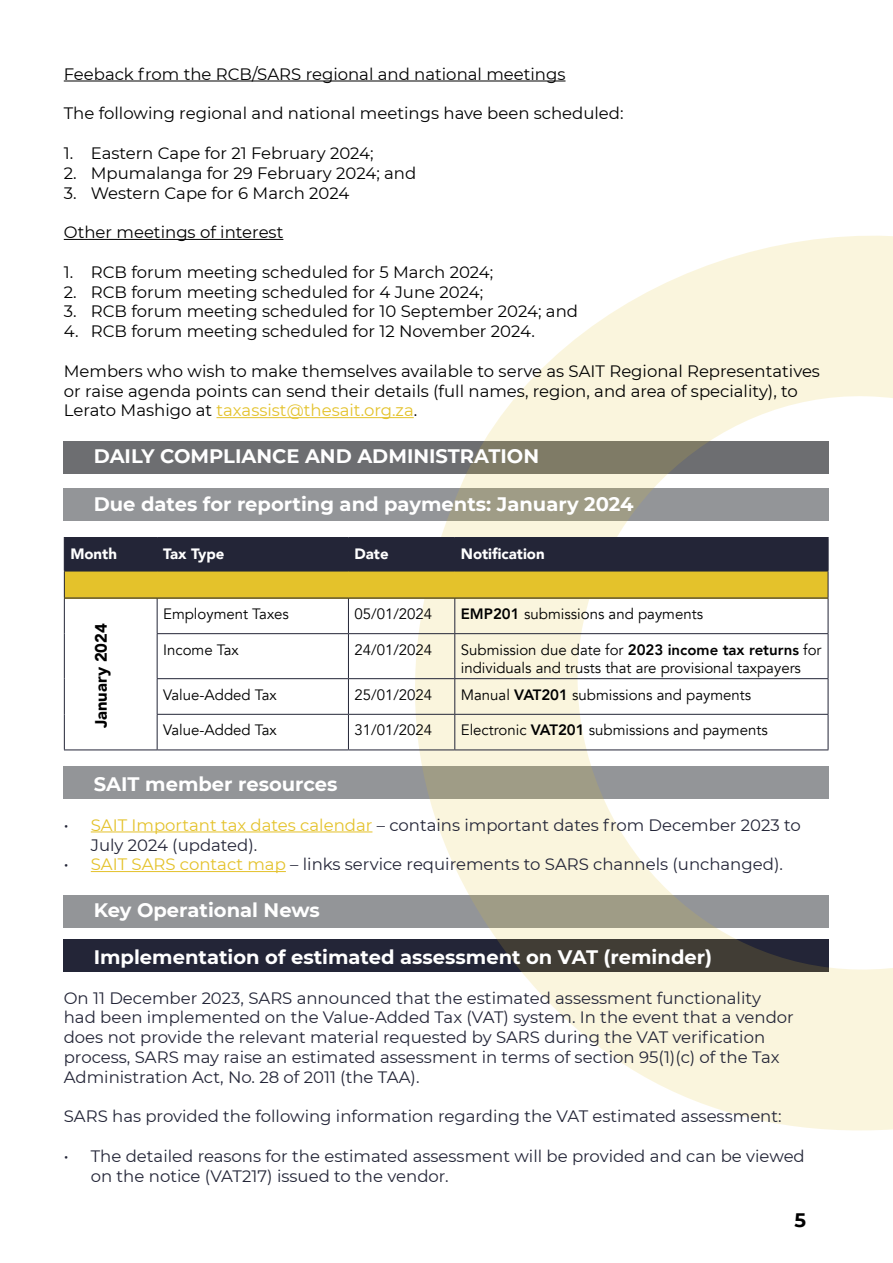
<style>
.page{position:relative;width:893px;height:1263px;background:#fff}
.page>*{position:absolute;margin:0;border:0;box-sizing:border-box;transform-origin:0 0}
.t1{font:700 19.5px "Montserrat";color:#fff}
.t2{font:700 19.5px "Montserrat";color:#000}
.t3{font:16.5px/19.8px "Montserrat";color:#232537}
.t4{font:16.5px/19.8px "Montserrat";color:#000}
.t5{font:900 16.5px "Avenir";color:#000}
.t6{font:15px/18px "Avenir";color:#000}
.t7{font:900 15px "Avenir";color:#fff}
.s1{color:#e4c22b}
.s2{font-weight:800}
</style>
<div class="page">
<div style="left:64px;top:441px;width:765px;height:32px;background:#6d6e71"></div>
<div style="left:64px;top:489px;width:765px;height:32px;background:#939598"></div>
<div style="left:64px;top:766px;width:765px;height:32px;background:#939598"></div>
<div style="left:63px;top:895px;width:766px;height:32px;background:#939598"></div>
<div style="left:64px;top:940px;width:765px;height:32px;background:#232537"></div>
<svg style="left:401px;top:235px;width:492px;height:896px"></svg>
<hr style="left:64px;top:81px;width:501px;height:1px;background:#000">
<hr style="left:64px;top:239px;width:219px;height:1px;background:#000">
<hr style="left:217px;top:417px;width:197px;height:1px;background:#e4c22b">
<hr style="left:91px;top:831px;width:281px;height:1px;background:#e4c22b">
<hr style="left:91px;top:871px;width:195px;height:1px;background:#e4c22b">
<svg style="left:64px;top:538px;width:765px;height:60px;background:#766931"></svg>
<hr style="left:64px;top:598px;width:93px;height:1px;background:#232537">
<hr style="left:64px;top:598px;width:1px;height:36px;background:#232537">
<hr style="left:157px;top:598px;width:191px;height:1px;background:#232537">
<hr style="left:157px;top:598px;width:1px;height:35px;background:#232537">
<hr style="left:348px;top:598px;width:107px;height:1px;background:#232537">
<hr style="left:348px;top:598px;width:1px;height:35px;background:#232537">
<hr style="left:455px;top:598px;width:373px;height:1px;background:#232537">
<hr style="left:454px;top:598px;width:1px;height:35px;background:#232537">
<hr style="left:828px;top:598px;width:1px;height:35px;background:#232537">
<hr style="left:64px;top:634px;width:1px;height:45px;background:#232537">
<hr style="left:157px;top:633px;width:191px;height:1px;background:#232537">
<hr style="left:157px;top:634px;width:1px;height:44px;background:#232537">
<hr style="left:348px;top:633px;width:107px;height:1px;background:#232537">
<hr style="left:348px;top:634px;width:1px;height:44px;background:#232537">
<hr style="left:455px;top:633px;width:373px;height:1px;background:#232537">
<hr style="left:454px;top:634px;width:1px;height:44px;background:#232537">
<hr style="left:828px;top:634px;width:1px;height:44px;background:#232537">
<hr style="left:64px;top:679px;width:1px;height:35px;background:#232537">
<hr style="left:157px;top:678px;width:191px;height:1px;background:#232537">
<hr style="left:157px;top:679px;width:1px;height:35px;background:#232537">
<hr style="left:348px;top:678px;width:107px;height:1px;background:#232537">
<hr style="left:348px;top:679px;width:1px;height:35px;background:#232537">
<hr style="left:455px;top:678px;width:373px;height:1px;background:#232537">
<hr style="left:454px;top:679px;width:1px;height:35px;background:#232537">
<hr style="left:828px;top:679px;width:1px;height:35px;background:#232537">
<hr style="left:64px;top:714px;width:1px;height:35px;background:#232537">
<hr style="left:157px;top:714px;width:191px;height:1px;background:#232537">
<hr style="left:157px;top:715px;width:1px;height:34px;background:#232537">
<hr style="left:348px;top:714px;width:107px;height:1px;background:#232537">
<hr style="left:348px;top:715px;width:1px;height:34px;background:#232537">
<hr style="left:455px;top:714px;width:373px;height:1px;background:#232537">
<hr style="left:454px;top:715px;width:1px;height:34px;background:#232537">
<hr style="left:828px;top:715px;width:1px;height:34px;background:#232537">
<hr style="left:64px;top:749px;width:93px;height:1px;background:#232537">
<hr style="left:157px;top:749px;width:191px;height:1px;background:#232537">
<hr style="left:348px;top:749px;width:107px;height:1px;background:#232537">
<hr style="left:455px;top:749px;width:373px;height:1px;background:#232537">
<hr style="left:64px;top:537px;width:93px;height:1px;background:#232537">
<hr style="left:64px;top:538px;width:1px;height:33px;background:#232537">
<hr style="left:157px;top:537px;width:191px;height:1px;background:#232537">
<hr style="left:157px;top:538px;width:1px;height:33px;background:#232537">
<hr style="left:348px;top:537px;width:107px;height:1px;background:#232537">
<hr style="left:348px;top:538px;width:1px;height:33px;background:#232537">
<hr style="left:455px;top:537px;width:374px;height:1px;background:#232537">
<hr style="left:454px;top:538px;width:1px;height:33px;background:#232537">
<hr style="left:827px;top:538px;width:2px;height:33px;background:#232537">
<p class="t4" style="left:64px;top:63px;width:503px">Feeback from the RCB/SARS regional and national meetings</p>
<p class="t4" style="left:64px;top:103px;width:561px">The following regional and national meetings have been scheduled:</p>
<p class="t4" style="left:64px;top:143px;width:311px">1. Eastern Cape for 21 February 2024;</p>
<p class="t4" style="left:64px;top:162px;width:354px">2. Mpumalanga for 29 February 2024; and</p>
<p class="t4" style="left:64px;top:182px;width:287px">3. Western Cape for 6 March 2024</p>
<p class="t4" style="left:64px;top:222px;width:221px">Other meetings of interest</p>
<p class="t4" style="left:64px;top:261px;width:431px">1. RCB forum meeting scheduled for 5 March 2024;</p>
<p class="t4" style="left:64px;top:281px;width:421px">2. RCB forum meeting scheduled for 4 June 2024;</p>
<p class="t4" style="left:64px;top:301px;width:516px">3. RCB forum meeting scheduled for 10 September 2024; and</p>
<p class="t4" style="left:64px;top:321px;width:473px">4. RCB forum meeting scheduled for 12 November 2024.</p>
<p class="t4" style="left:64px;top:360px;width:758px">Members who wish to make themselves available to serve as SAIT Regional Representatives or raise agenda points can send their details (full names, region, and area of speciality), to<br>Lerato Mashigo at <span class="s1">taxassist@thesait.org.za</span>.</p>
<p class="t1" style="left:94px;top:442px;width:447px">DAILY COMPLIANCE AND ADMINISTRATION</p>
<p class="t1" style="left:94px;top:490px;width:541px">Due dates for reporting and payments: January 2024</p>
<p class="t7" style="left:70px;top:540px;width:48px">Month</p>
<p class="t7" style="left:163px;top:540px;width:63px">Tax Type</p>
<p class="t7" style="left:354px;top:540px;width:36px">Date</p>
<p class="t7" style="left:461px;top:540px;width:85px">Notification</p>
<p class="t6" style="left:163px;top:605px;width:127px">Employment Taxes</p>
<p class="t6" style="left:354px;top:605px;width:79px">05/01/2024</p>
<p class="t6" style="left:461px;top:605px;width:244px"><span class="s2">EMP201</span> submissions and payments</p>
<p class="t6" style="left:163px;top:641px;width:77px">Income Tax</p>
<p class="t6" style="left:354px;top:641px;width:79px">24/01/2024</p>
<p class="t6" style="left:461px;top:641px;width:362px">Submission due date for <span class="s2">2023 income tax returns</span> for individuals and trusts that are provisional taxpayers</p>
<p class="t6" style="left:163px;top:686px;width:115px">Value-Added Tax</p>
<p class="t6" style="left:354px;top:686px;width:79px">25/01/2024</p>
<p class="t6" style="left:461px;top:686px;width:292px">Manual <span class="s2">VAT201</span> submissions and payments</p>
<p class="t6" style="left:163px;top:721px;width:115px">Value-Added Tax</p>
<p class="t6" style="left:354px;top:721px;width:79px">31/01/2024</p>
<p class="t6" style="left:461px;top:721px;width:308px">Electronic <span class="s2">VAT201</span> submissions and payments</p>
<p class="t1" style="left:94px;top:770px;width:245px">SAIT member resources</p>
<p class="t3" style="left:91px;top:814px;width:712px;text-indent:-27px">• <span class="s1">SAIT Important tax dates calendar</span> – contains important dates from December 2023 to<br>July 2024 (updated).</p>
<p class="t3" style="left:64px;top:854px;width:721px">• <span class="s1">SAIT SARS contact map</span> – links service requirements to SARS channels (unchanged).</p>
<p class="t1" style="left:94px;top:896px;width:228px">Key Operational News</p>
<p class="t1" style="left:94px;top:943px;width:620px">Implementation of estimated assessment on VAT (reminder)</p>
<p class="t3" style="left:64px;top:987px;width:732px">On 11 December 2023, SARS announced that the estimated assessment functionality had been implemented on the Value-Added Tax (VAT) system. In the event that a vendor does not provide the relevant material requested by SARS during the VAT verification process, SARS may raise an estimated assessment in terms of section 95(1)(c) of the Tax Administration Act, No. 28 of 2011 (the TAA).</p>
<p class="t3" style="left:64px;top:1106px;width:719px">SARS has provided the following information regarding the VAT estimated assessment:</p>
<p class="t3" style="left:91px;top:1145px;width:715px;text-indent:-27px">• The detailed reasons for the estimated assessment will be provided and can be viewed on the notice (VAT217) issued to the vendor.</p>
<p class="t5" style="left:87px;top:728px;width:106px;rotate:-90deg">January 2024</p>
<p class="t2" style="left:794px;top:1206px;width:13px">5</p>
</div>
